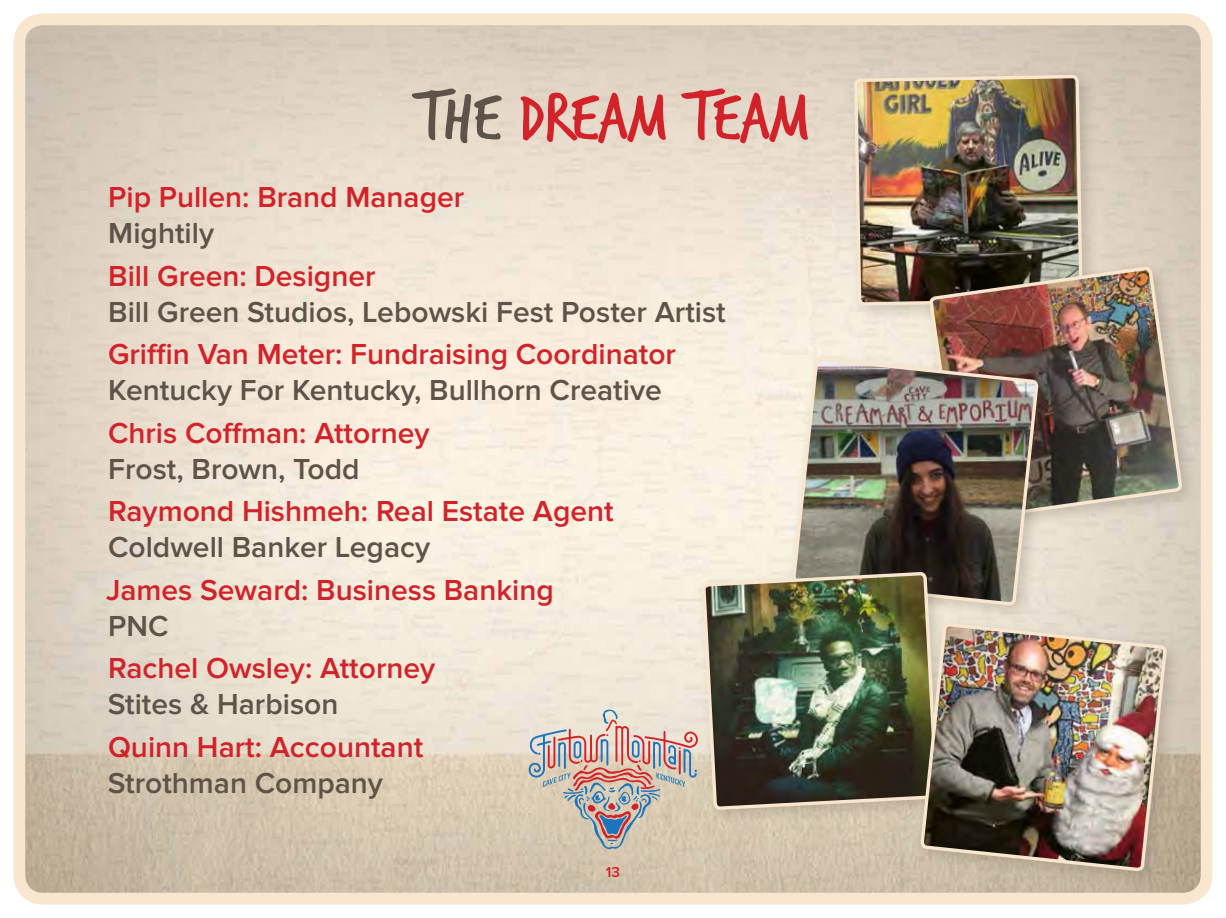
<style>
.page{position:relative;width:1226px;height:918px;background:#fff}
.page>*{position:absolute;margin:0;border:0;box-sizing:border-box;transform-origin:0 0}
.t1{font:73.8px "Trash Hand";color:#d2232a}
.t2{font:600 30px "Proxima Nova";color:#d2232a}
.t3{font:600 30px "Proxima Nova";color:#5e5349}
.t4{font:600 15px "Proxima Nova";color:#d2232a}
.s1{color:#5e5349}
</style>
<div class="page">
<div style="left:19px;top:20px;width:1187px;height:874px;background:#5e5349;opacity:.45"></div>
<svg style="left:529px;top:710px;width:169px;height:139px"></svg>
<div style="left:847px;top:68px;width:253px;height:255px;background:#5e5349;opacity:.25"></div>
<img style="left:852px;top:13px;width:232px;height:604px">
<div style="left:923px;top:261px;width:276px;height:277px;background:#5e5349;opacity:.25"></div>
<img style="left:930px;top:268px;width:251px;height:296px">
<div style="left:786px;top:351px;width:269px;height:272px;background:#5e5349;opacity:.25"></div>
<img style="left:790px;top:355px;width:250px;height:262px">
<div style="left:696px;top:566px;width:259px;height:261px;background:#5e5349;opacity:.25"></div>
<img style="left:701px;top:449px;width:235px;height:456px">
<div style="left:914px;top:617px;width:269px;height:271px;background:#5e5349;opacity:.25"></div>
<img style="left:918px;top:621px;width:250px;height:284px">
<div style="left:13px;top:14px;width:1199px;height:890px;border:12px solid #f8e6ce;border-radius:23px"></div>
<h1 class="t1" style="left:416px;top:81px;width:394px"><span class="s1">THE</span> DREAM TEAM</h1>
<p class="t2" style="left:108px;top:180px;width:357px">Pip Pullen: Brand Manager</p>
<p class="t3" style="left:108px;top:216px;width:107px">Mightily</p>
<p class="t2" style="left:108px;top:259px;width:269px">Bill Green: Designer</p>
<p class="t3" style="left:108px;top:295px;width:619px">Bill Green Studios, Lebowski Fest Poster Artist</p>
<p class="t2" style="left:108px;top:337px;width:569px">Griffin Van Meter: Fundraising Coordinator</p>
<p class="t3" style="left:108px;top:373px;width:555px">Kentucky For Kentucky, Bullhorn Creative</p>
<p class="t2" style="left:108px;top:415px;width:323px">Chris Coffman: Attorney</p>
<p class="t3" style="left:108px;top:451px;width:253px">Frost, Brown, Todd</p>
<p class="t2" style="left:108px;top:494px;width:507px">Raymond Hishmeh: Real Estate Agent</p>
<p class="t3" style="left:108px;top:530px;width:324px">Coldwell Banker Legacy</p>
<p class="t2" style="left:106px;top:572px;width:449px">James Seward: Business Banking</p>
<p class="t3" style="left:108px;top:608px;width:62px">PNC</p>
<p class="t2" style="left:108px;top:651px;width:328px">Rachel Owsley: Attorney</p>
<p class="t3" style="left:108px;top:687px;width:232px">Stites &amp; Harbison</p>
<p class="t2" style="left:108px;top:729px;width:317px">Quinn Hart: Accountant</p>
<p class="t3" style="left:108px;top:765px;width:277px">Strothman Company</p>
<p class="t4" style="left:606px;top:863px;width:16px">13</p>
</div>
